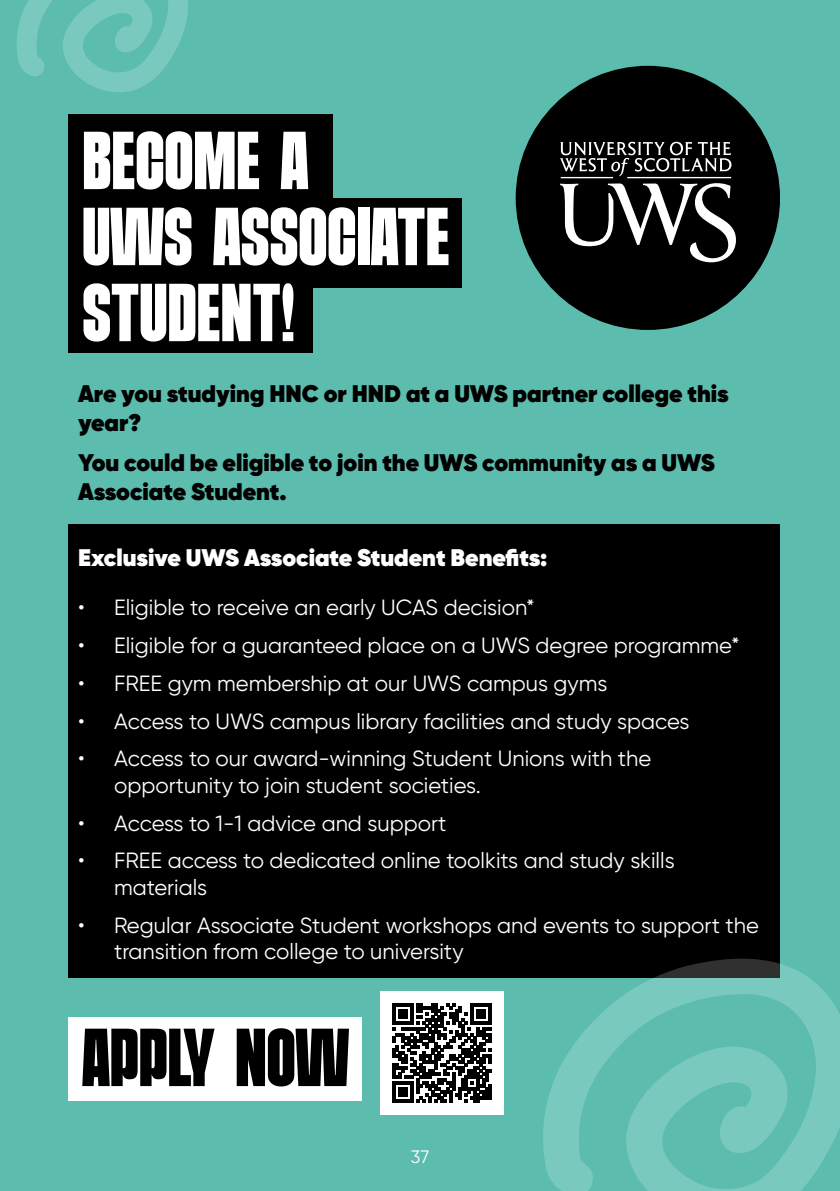
<style>
.page{position:relative;width:840px;height:1191px;background:#fff}
.page>*{position:absolute;margin:0;border:0;box-sizing:border-box;transform-origin:0 0}
.t1{font:82px/76px "Fredonia";color:#fff}
.t2{font:82px "Fredonia";color:#000}
.t3{font:800 24px/28.8px "Gilroy";color:#000}
.t4{font:800 24px "Gilroy";color:#fff}
.t5{font:22px/26.4px "Gilroy";color:#fff}
.t6{font:18px "Gilroy";color:#fff}
</style>
<div class="page">
<div style="left:0;top:0;width:839px;height:1191px;background:#5cbdaf"></div>
<div style="left:515px;top:66px;width:264px;height:264px;background:#000;border-radius:50%"></div>
<svg style="left:560px;top:142px;width:175px;height:120px"></svg>
<div style="left:68px;top:523px;width:711px;height:454px;background:#000"></div>
<div style="left:68px;top:115px;width:264px;height:83px;background:#000"></div>
<div style="left:68px;top:198px;width:393px;height:89px;background:#000"></div>
<div style="left:68px;top:264px;width:244px;height:89px;background:#000"></div>
<div style="left:68px;top:1017px;width:293px;height:84px;background:#fff"></div>
<div style="left:380px;top:991px;width:123px;height:123px;background:#fff"></div>
<svg style="left:392px;top:1003px;width:99px;height:99px"></svg>
<svg style="left:17px;top:0;width:171px;height:92px"></svg>
<svg style="left:539px;top:953px;width:300px;height:238px"></svg>
<p class="t1" style="left:82px;top:123px;width:227px">BECOME A</p>
<p class="t1" style="left:82px;top:199px;width:369px">UWS ASSOCIATE<br>STUDENT!</p>
<p class="t3" style="left:78px;top:379px;width:652px">Are you studying HNC or HND at a UWS partner college this year?</p>
<p class="t3" style="left:78px;top:448px;width:638px">You could be eligible to join the UWS community as a UWS<br>Associate Student.</p>
<p class="t4" style="left:78px;top:542px;width:470px">Exclusive UWS Associate Student Benefits:</p>
<p class="t5" style="left:78px;top:594px;width:458px">• Eligible to receive an early UCAS decision*</p>
<p class="t5" style="left:78px;top:632px;width:663px">• Eligible for a guaranteed place on a UWS degree programme*</p>
<p class="t5" style="left:78px;top:670px;width:530px">• FREE gym membership at our UWS campus gyms</p>
<p class="t5" style="left:78px;top:707px;width:612px">• Access to UWS campus library facilities and study spaces</p>
<p class="t5" style="left:114px;top:745px;width:538px;text-indent:-36px">• Access to our award-winning Student Unions with the opportunity to join student societies.</p>
<p class="t5" style="left:78px;top:809px;width:369px">• Access to 1-1 advice and support</p>
<p class="t5" style="left:114px;top:847px;width:562px;text-indent:-36px">• FREE access to dedicated online toolkits and study skills materials</p>
<p class="t5" style="left:114px;top:911px;width:646px;text-indent:-36px">• Regular Associate Student workshops and events to support the transition from college to university</p>
<p class="t2" style="left:82px;top:1013px;width:268px">APPLY NOW</p>
<p class="t6" style="left:410px;top:1145px;width:20px">37</p>
</div>
